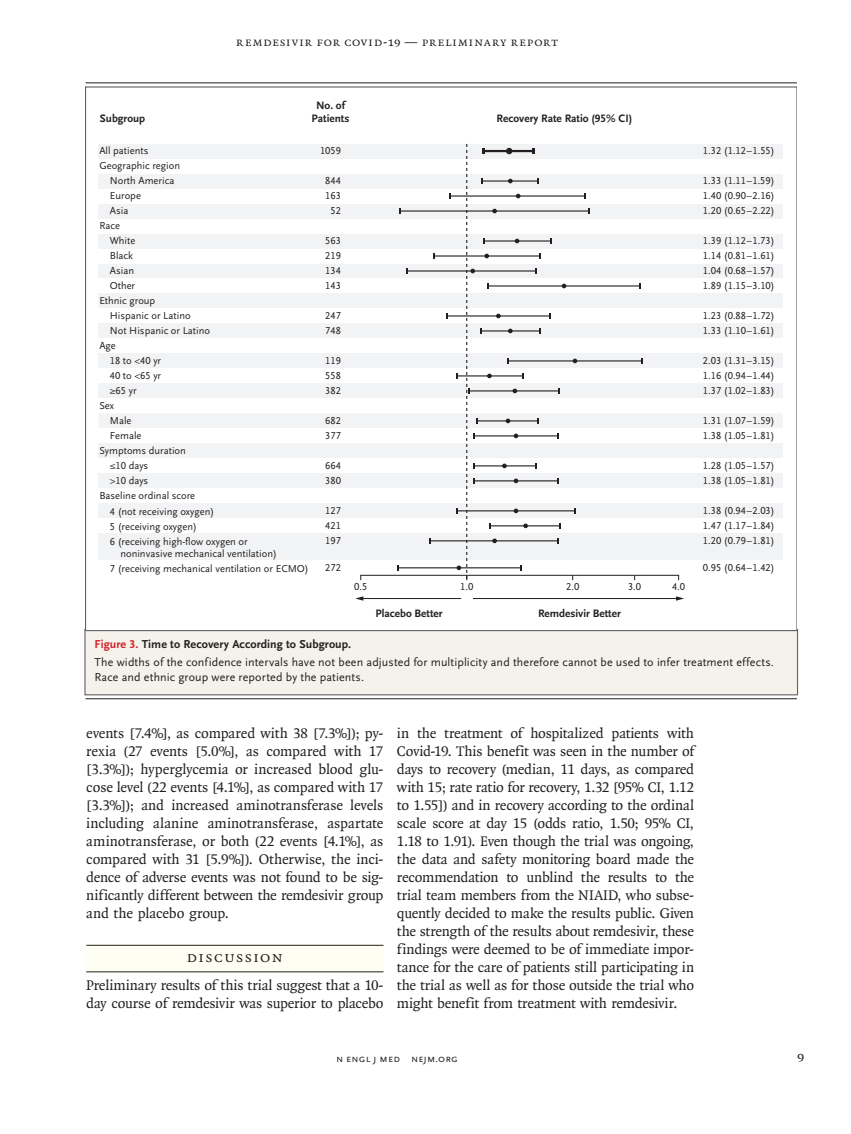
<style>
.page{position:relative;width:851px;height:1134px;background:#fff}
.page>*{position:absolute;margin:0;border:0;box-sizing:border-box;transform-origin:0 0}
.t1{font:15.75px "OTNEJM Quadraat Small Cap";letter-spacing:.075em;color:#231f20}
.t2{font:15px/18px "OTNEJM Quadraat";letter-spacing:-.015em;color:#231f20;text-align:justify}
.t3{font:14.25px "OTNEJM Quadraat Cap";color:#231f20}
.t4{font:12.75px "OTNEJM Quadraat Small Cap";letter-spacing:.05em;color:#231f20}
.t5{font:12px/18px "OTNEJM Scala Sans LF";letter-spacing:.01em;color:#231f20}
.t6{font:700 11.25px "OTNEJM Scala Sans LF";color:#231f20}
.t7{font:10.8px "OTNEJM Scala Sans LF Cap";letter-spacing:.01em;color:#231f20}
.t8{font:10.5px/15px "OTNEJM Scala Sans LF";color:#231f20}
.s1{font-weight:700;color:#d1232a}
.s2{font-weight:700}
</style>
<div class="page">
<div style="left:86px;top:945px;width:297px;height:27px;background:#fffef2"></div>
<hr style="left:86px;top:972px;width:297px;height:1px;background:#231f20">
<hr style="left:86px;top:945px;width:297px;height:1px;background:#231f20">
<hr style="left:86px;top:698px;width:710px;height:1px;background:#231f20">
<hr style="left:86px;top:82px;width:710px;height:1px;background:#231f20">
<div style="left:85px;top:629px;width:712px;height:66px;background:#f5f1eb"></div>
<div style="left:84px;top:629px;width:714px;height:66px;border:1px solid #636366"></div>
<div style="left:98px;top:174px;width:684px;height:15px;background:#f2f3f4"></div>
<div style="left:98px;top:144px;width:684px;height:15px;background:#f2f3f4"></div>
<div style="left:98px;top:204px;width:684px;height:15px;background:#f2f3f4"></div>
<div style="left:98px;top:234px;width:684px;height:15px;background:#f2f3f4"></div>
<div style="left:98px;top:264px;width:684px;height:14px;background:#f2f3f4"></div>
<div style="left:98px;top:293px;width:684px;height:15px;background:#f2f3f4"></div>
<div style="left:98px;top:323px;width:684px;height:15px;background:#f2f3f4"></div>
<div style="left:98px;top:353px;width:684px;height:15px;background:#f2f3f4"></div>
<div style="left:98px;top:383px;width:684px;height:15px;background:#f2f3f4"></div>
<div style="left:98px;top:443px;width:684px;height:15px;background:#f2f3f4"></div>
<div style="left:98px;top:413px;width:684px;height:15px;background:#f2f3f4"></div>
<div style="left:98px;top:473px;width:684px;height:15px;background:#f2f3f4"></div>
<div style="left:98px;top:533px;width:684px;height:15px;background:#f2f3f4"></div>
<div style="left:98px;top:503px;width:684px;height:15px;background:#f2f3f4"></div>
<div style="left:98px;top:548px;width:684px;height:12px;background:#f2f3f4"></div>
<hr style="left:361px;top:575px;width:317px;height:1px;background:#231f20">
<hr style="left:473px;top:598px;width:204px;height:1px;background:#231f20">
<svg style="left:676px;top:596px;width:8px;height:5px"></svg>
<hr style="left:362px;top:598px;width:99px;height:1px;background:#231f20">
<svg style="left:355px;top:596px;width:8px;height:5px"></svg>
<hr style="left:398px;top:567px;width:122px;height:1px;background:#231f20">
<hr style="left:430px;top:540px;width:127px;height:1px;background:#231f20">
<hr style="left:490px;top:525px;width:70px;height:1px;background:#231f20">
<hr style="left:457px;top:510px;width:118px;height:1px;background:#231f20">
<hr style="left:474px;top:480px;width:83px;height:1px;background:#231f20">
<hr style="left:474px;top:435px;width:83px;height:1px;background:#231f20">
<hr style="left:469px;top:390px;width:90px;height:2px;background:#231f20">
<hr style="left:508px;top:360px;width:134px;height:2px;background:#231f20">
<hr style="left:447px;top:315px;width:102px;height:2px;background:#231f20">
<hr style="left:488px;top:285px;width:151px;height:2px;background:#231f20">
<hr style="left:408px;top:270px;width:127px;height:2px;background:#231f20">
<hr style="left:434px;top:255px;width:105px;height:2px;background:#231f20">
<hr style="left:484px;top:240px;width:66px;height:2px;background:#231f20">
<hr style="left:401px;top:210px;width:187px;height:2px;background:#231f20">
<hr style="left:450px;top:195px;width:134px;height:2px;background:#231f20">
<svg style="left:446px;top:144px;width:94px;height:436px"></svg>
<hr style="left:484px;top:150px;width:49px;height:2px;background:#231f20">
<p class="t4" style="left:236px;top:35px;width:323px">Remdesivir for COVID-19 — Preliminary Report</p>
<p class="t6" style="left:316px;top:99px;width:31px">No. of</p>
<p class="t6" style="left:100px;top:112px;width:47px">Subgroup</p>
<p class="t6" style="left:311px;top:112px;width:39px">Patients</p>
<p class="t6" style="left:496px;top:112px;width:137px">Recovery Rate Ratio (95% CI)</p>
<p class="t8" style="left:99px;top:144px;width:51px">All patients</p>
<p class="t8" style="left:99px;top:159px;width:82px">Geographic region</p>
<p class="t8" style="left:110px;top:174px;width:66px">North America</p>
<p class="t8" style="left:110px;top:189px;width:33px">Europe</p>
<p class="t8" style="left:110px;top:204px;width:20px">Asia</p>
<p class="t8" style="left:99px;top:219px;width:22px">Race</p>
<p class="t8" style="left:110px;top:234px;width:27px">White</p>
<p class="t8" style="left:110px;top:249px;width:25px">Black</p>
<p class="t8" style="left:110px;top:264px;width:26px">Asian</p>
<p class="t8" style="left:110px;top:279px;width:27px">Other</p>
<p class="t8" style="left:99px;top:294px;width:57px">Ethnic group</p>
<p class="t8" style="left:110px;top:309px;width:82px">Hispanic or Latino</p>
<p class="t8" style="left:110px;top:324px;width:102px">Not Hispanic or Latino</p>
<p class="t8" style="left:99px;top:339px;width:18px">Age</p>
<p class="t8" style="left:110px;top:354px;width:53px">18 to &lt;40 yr</p>
<p class="t8" style="left:110px;top:369px;width:53px">40 to &lt;65 yr</p>
<p class="t8" style="left:110px;top:384px;width:28px">≥65 yr</p>
<p class="t8" style="left:99px;top:399px;width:16px">Sex</p>
<p class="t8" style="left:110px;top:414px;width:23px">Male</p>
<p class="t8" style="left:110px;top:429px;width:33px">Female</p>
<p class="t8" style="left:99px;top:444px;width:88px">Symptoms duration</p>
<p class="t8" style="left:110px;top:459px;width:40px">≤10 days</p>
<p class="t8" style="left:110px;top:474px;width:40px">&gt;10 days</p>
<p class="t8" style="left:99px;top:489px;width:97px">Baseline ordinal score</p>
<p class="t8" style="left:110px;top:504px;width:106px">4 (not receiving oxygen)</p>
<p class="t8" style="left:110px;top:519px;width:89px">5 (receiving oxygen)</p>
<p class="t8" style="left:110px;top:534px;width:139px">6 (receiving high-flow oxygen or</p>
<p class="t8" style="left:110px;top:546px;width:200px;text-indent:10px">noninvasive mechanical ventilation)<br>7 (receiving mechanical ventilation or ECMO)</p>
<p class="t8" style="left:320px;top:144px;width:22px">1059</p>
<p class="t8" style="left:703px;top:143px;width:73px">1.32 (1.12–1.55)</p>
<p class="t8" style="left:325px;top:174px;width:17px;text-align:center">844<br>163<br>52</p>
<p class="t8" style="left:325px;top:234px;width:17px;text-align:justify">563<br>219<br>134<br>143</p>
<p class="t8" style="left:325px;top:309px;width:17px">247<br>748</p>
<p class="t8" style="left:325px;top:354px;width:17px;text-align:justify">119<br>558<br>382</p>
<p class="t8" style="left:325px;top:414px;width:17px">682<br>377</p>
<p class="t8" style="left:325px;top:459px;width:17px">664<br>380</p>
<p class="t8" style="left:325px;top:504px;width:17px;text-align:justify">127<br>421<br>197</p>
<p class="t8" style="left:325px;top:561px;width:17px">272</p>
<p class="t8" style="left:703px;top:173px;width:73px">1.33 (1.11–1.59)</p>
<p class="t8" style="left:703px;top:188px;width:73px">1.40 (0.90–2.16)<br>1.20 (0.65–2.22)</p>
<p class="t8" style="left:703px;top:233px;width:73px">1.39 (1.12–1.73)</p>
<p class="t8" style="left:703px;top:248px;width:73px">1.14 (0.81–1.61)<br>1.04 (0.68–1.57)</p>
<p class="t8" style="left:703px;top:278px;width:73px">1.89 (1.15–3.10)</p>
<p class="t8" style="left:703px;top:308px;width:73px">1.23 (0.88–1.72)<br>1.33 (1.10–1.61)</p>
<p class="t8" style="left:703px;top:353px;width:73px">2.03 (1.31–3.15)</p>
<p class="t8" style="left:703px;top:368px;width:73px">1.16 (0.94–1.44)<br>1.37 (1.02–1.83)</p>
<p class="t8" style="left:703px;top:413px;width:73px">1.31 (1.07–1.59)</p>
<p class="t8" style="left:703px;top:428px;width:73px">1.38 (1.05–1.81)</p>
<p class="t8" style="left:703px;top:458px;width:73px">1.28 (1.05–1.57)<br>1.38 (1.05–1.81)</p>
<p class="t8" style="left:703px;top:518px;width:73px">1.47 (1.17–1.84)</p>
<p class="t8" style="left:703px;top:503px;width:73px">1.38 (0.94–2.03)</p>
<p class="t8" style="left:703px;top:533px;width:73px">1.20 (0.79–1.81)</p>
<p class="t8" style="left:703px;top:560px;width:73px">0.95 (0.64–1.42)</p>
<p class="t8" style="left:354px;top:579px;width:15px">0.5</p>
<p class="t8" style="left:460px;top:579px;width:15px">1.0</p>
<p class="t8" style="left:566px;top:579px;width:15px">2.0</p>
<p class="t8" style="left:628px;top:579px;width:15px">3.0</p>
<p class="t8" style="left:672px;top:579px;width:15px">4.0</p>
<p class="t6" style="left:375px;top:607px;width:68px">Placebo Better</p>
<p class="t6" style="left:538px;top:607px;width:84px">Remdesivir Better</p>
<p class="t5" style="left:94px;top:635px;width:681px"><span class="s1">Figure 3.</span> <span class="s2">Time to Recovery According to Subgroup.<br></span>The widths of the confidence intervals have not been adjusted for multiplicity and therefore cannot be used to infer treatment effects.</p>
<p class="t5" style="left:94px;top:668px;width:271px">Race and ethnic group were reported by the patients.</p>
<p class="t2" style="left:86px;top:724px;width:299px">events [7.4%], as compared with 38 [7.3%]); py&shy;rexia (27 events [5.0%], as compared with 17 [3.3%]); hyperglycemia or increased blood glu&shy;cose level (22 events [4.1%], as compared with 17 [3.3%]); and increased aminotransferase levels including alanine aminotransferase, aspartate aminotransferase, or both (22 events [4.1%], as compared with 31 [5.9%]). Otherwise, the inci&shy;dence of adverse events was not found to be sig&shy;nificantly different between the remdesivir group and the placebo group.</p>
<p class="t1" style="left:187px;top:947px;width:98px">Discussion</p>
<p class="t2" style="left:86px;top:976px;width:299px">Preliminary results of this trial suggest that a 10- day course of remdesivir was superior to placebo</p>
<p class="t2" style="left:397px;top:724px;width:299px">in the treatment of hospitalized patients with Covid-19. This benefit was seen in the number of days to recovery (median, 11 days, as compared with 15; rate ratio for recovery, 1.32 [95% CI, 1.12 to 1.55]) and in recovery according to the ordinal scale score at day 15 (odds ratio, 1.50; 95% CI, 1.18 to 1.91). Even though the trial was ongoing, the data and safety monitoring board made the recommendation to unblind the results to the trial team members from the NIAID, who subse&shy;quently decided to make the results public. Given the strength of the results about remdesivir, these findings were deemed to be of immediate impor&shy;tance for the care of patients still participating in the trial as well as for those outside the trial who might benefit from treatment with remdesivir.</p>
<p class="t7" style="left:336px;top:1053px;width:123px">n engl j med nejm.org</p>
<p class="t3" style="left:797px;top:1048px;width:9px">9</p>
</div>
